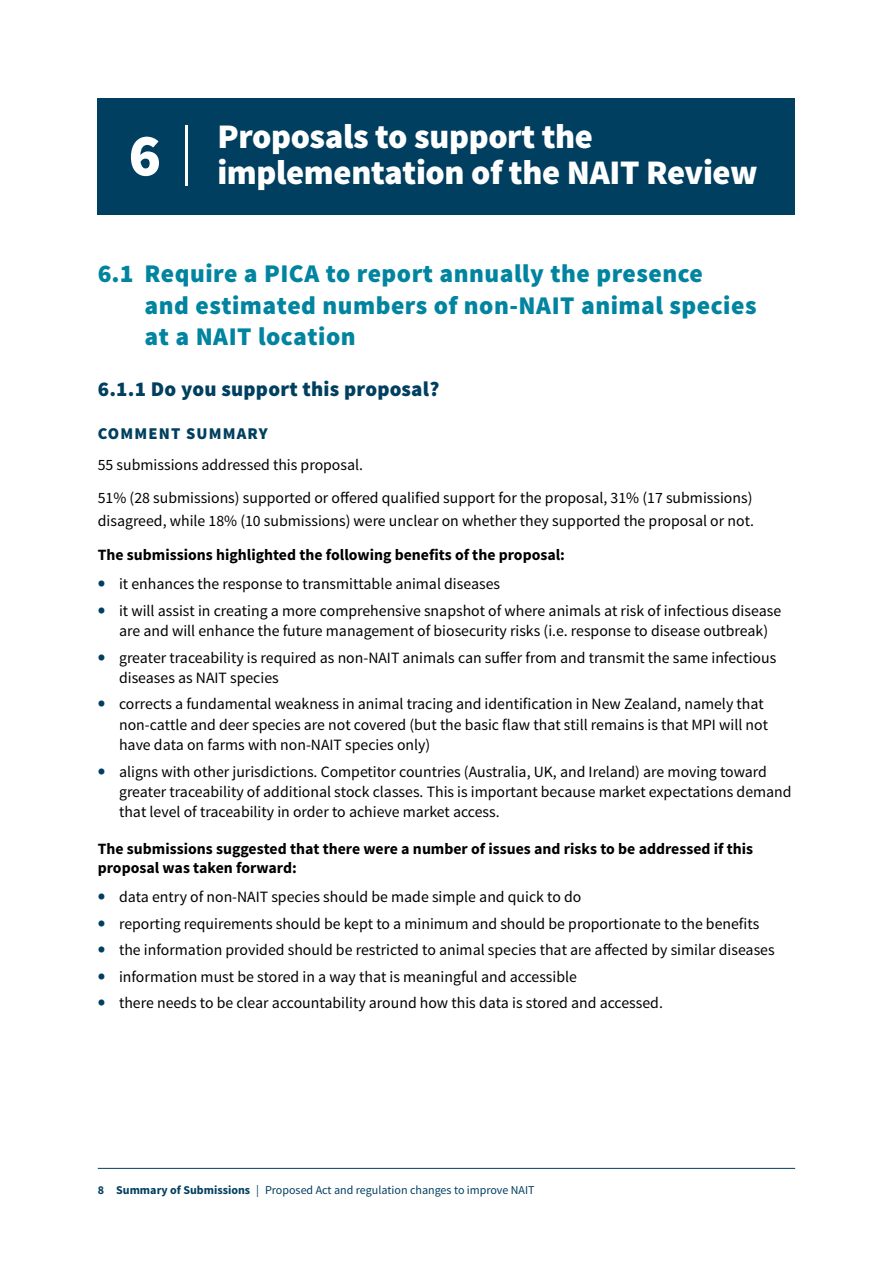
<style>
.page{position:relative;width:893px;height:1263px;background:#fff}
.page>*{position:absolute;margin:0;border:0;box-sizing:border-box;transform-origin:0 0}
.t1{font:900 34.5px/36px "Source Sans Pro";letter-spacing:-.01em;color:#fff}
.t2{font:900 25.5px/31.5px "Source Sans Pro";letter-spacing:.02em;color:#0084a0}
.t3{font:900 21px "Source Sans Pro";letter-spacing:.01em;color:#003f5f}
.t4{font:900 16.5px "Source Sans Pro";letter-spacing:.07em;color:#003f5f}
.t5{font:15.75px/20.2px "Source Sans Pro";color:#000}
.t6{font:700 15.75px/19.5px "Source Sans Pro";color:#000}
.t7{font:12px "Source Sans Pro";color:#003f5f}
.s1{font-weight:900;font-size:21px;color:#003f5f}
.s2{font-weight:700}
</style>
<div class="page">
<hr style="left:98px;top:1168px;width:697px;height:1px;background:#003f5f">
<div style="left:98px;top:98px;width:697px;height:117px;background:#003f5f"></div>
<h1 class="t1" style="left:129px;top:120px;width:630px;text-indent:89px">Proposals to support the<br><sup>6</sup> <sup>|</sup> implementation of the NAIT Review</h1>
<h2 class="t2" style="left:145px;top:259px;width:614px;text-indent:-47px">6.1 Require a PICA to report annually the presence<br>and estimated numbers of non-NAIT animal species at a NAIT location</h2>
<h3 class="t3" style="left:98px;top:375px;width:343px">6.1.1 Do you support this proposal?</h3>
<p class="t4" style="left:98px;top:423px;width:171px">COMMENT SUMMARY</p>
<p class="t5" style="left:98px;top:449px;width:656px;line-height:33.2px">55 submissions addressed this proposal.<br>51% (28 submissions) supported or offered qualified support for the proposal, 31% (17 submissions)</p>
<p class="t5" style="left:98px;top:511px;width:658px">disagreed, while 18% (10 submissions) were unclear on whether they supported the proposal or not.</p>
<p class="t6" style="left:98px;top:546px;width:469px">The submissions highlighted the following benefits of the proposal:</p>
<p class="t5" style="left:98px;top:574px;width:404px"><span class="s1">•</span> it enhances the response to transmittable animal diseases</p>
<p class="t5" style="left:98px;top:601px;width:685px;text-align:center"><span class="s1">•</span> it will assist in creating a more comprehensive snapshot of where animals at risk of infectious disease are and will enhance the future management of biosecurity risks (i.e. response to disease outbreak)</p>
<p class="t5" style="left:119px;top:647px;width:659px;text-indent:-21px"><span class="s1">•</span> greater traceability is required as non-NAIT animals can suffer from and transmit the same infectious diseases as NAIT species</p>
<p class="t5" style="left:119px;top:694px;width:650px;text-indent:-21px"><span class="s1">•</span> corrects a fundamental weakness in animal tracing and identification in New Zealand, namely that non-cattle and deer species are not covered (but the basic flaw that still remains is that MPI will not have data on farms with non-NAIT species only)</p>
<p class="t5" style="left:119px;top:761px;width:674px;text-indent:-21px"><span class="s1">•</span> aligns with other jurisdictions. Competitor countries (Australia, UK, and Ireland) are moving toward greater traceability of additional stock classes. This is important because market expectations demand that level of traceability in order to achieve market access.</p>
<p class="t6" style="left:98px;top:839px;width:657px">The submissions suggested that there were a number of issues and risks to be addressed if this proposal was taken forward:</p>
<p class="t5" style="left:98px;top:887px;width:485px"><span class="s1">•</span> data entry of non-NAIT species should be made simple and quick to do</p>
<p class="t5" style="left:98px;top:913px;width:663px"><span class="s1">•</span> reporting requirements should be kept to a minimum and should be proportionate to the benefits</p>
<p class="t5" style="left:98px;top:940px;width:678px"><span class="s1">•</span> the information provided should be restricted to animal species that are affected by similar diseases</p>
<p class="t5" style="left:98px;top:967px;width:481px"><span class="s1">•</span> information must be stored in a way that is meaningful and accessible</p>
<p class="t5" style="left:98px;top:993px;width:567px"><span class="s1">•</span> there needs to be clear accountability around how this data is stored and accessed.</p>
<p class="t7" style="left:98px;top:1182px;width:438px"><span class="s2">8 Summary of Submissions</span> | Proposed Act and regulation changes to improve NAIT</p>
</div>
